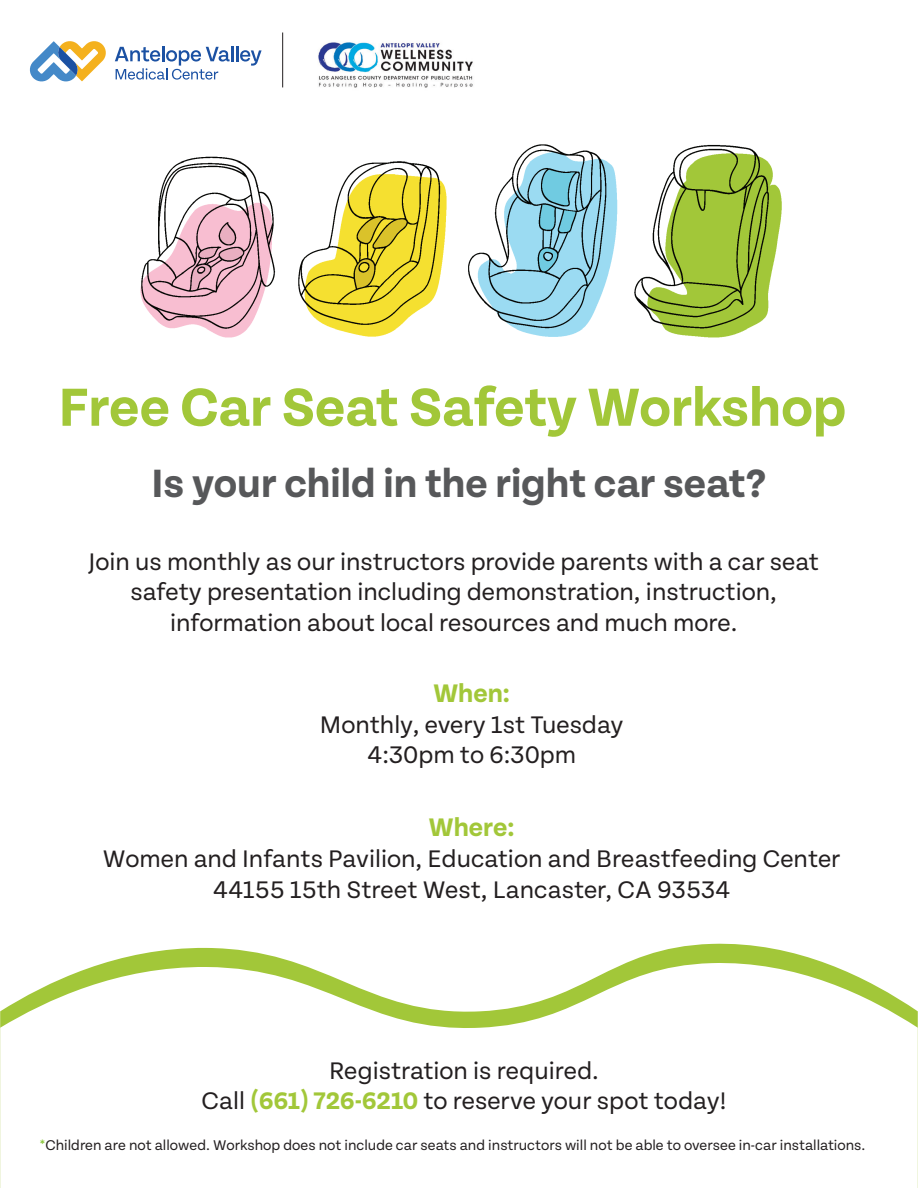
<style>
.page{position:relative;width:918px;height:1188px;background:#fff}
.page>*{position:absolute;margin:0;border:0;box-sizing:border-box;transform-origin:0 0}
.t1{font:700 57px "Tenon";color:#a2c739}
.t2{font:700 42px "Tenon";color:#57585a}
.t3{font:700 27px "Tenon";color:#a2c739}
.t4{font:25.5px/30.6px "Tenon";color:#231f20;text-align:center}
.t5{font:15px "Tenon";color:#231f20}
.s1{font-weight:700;color:#a2c739}
.s2{color:#8bc63e}
</style>
<div class="page">
<svg style="left:111px;top:943px;width:708px;height:18px"></svg>
<img style="left:140px;top:144px;width:642px;height:194px">
<svg style="left:30px;top:41px;width:76px;height:40px"></svg>
<svg style="left:115px;top:46px;width:147px;height:34px"></svg>
<svg style="left:0;top:961px;width:918px;height:227px"></svg>
<img style="left:318px;top:42px;width:155px;height:46px">
<hr style="left:282px;top:33px;width:1px;height:54px;background:#231f20">
<h1 class="t1" style="left:59px;top:377px;width:789px">Free Car Seat Safety Workshop</h1>
<h2 class="t2" style="left:152px;top:461px;width:616px">Is your child in the right car seat?</h2>
<p class="t4" style="left:89px;top:547px;width:732px">Join us monthly as our instructors provide parents with a car seat safety presentation including demonstration, instruction, information about local resources and much more.</p>
<p class="t3" style="left:433px;top:679px;width:78px">When:</p>
<p class="t4" style="left:320px;top:710px;width:305px">Monthly, every 1st Tuesday<br>4:30pm to 6:30pm</p>
<p class="t3" style="left:429px;top:813px;width:87px">Where:</p>
<p class="t4" style="left:103px;top:844px;width:739px">Women and Infants Pavilion, Education and Breastfeeding Center<br>44155 15th Street West, Lancaster, CA 93534</p>
<p class="t4" style="left:202px;top:1056px;width:526px">Registration is required.<br>Call <span class="s1">(661) 726-6210</span> to reserve your spot today!</p>
<p class="t5" style="left:40px;top:1138px;width:827px"><span class="s2">*</span>Children are not allowed. Workshop does not include car seats and instructors will not be able to oversee in-car installations.</p>
</div>
